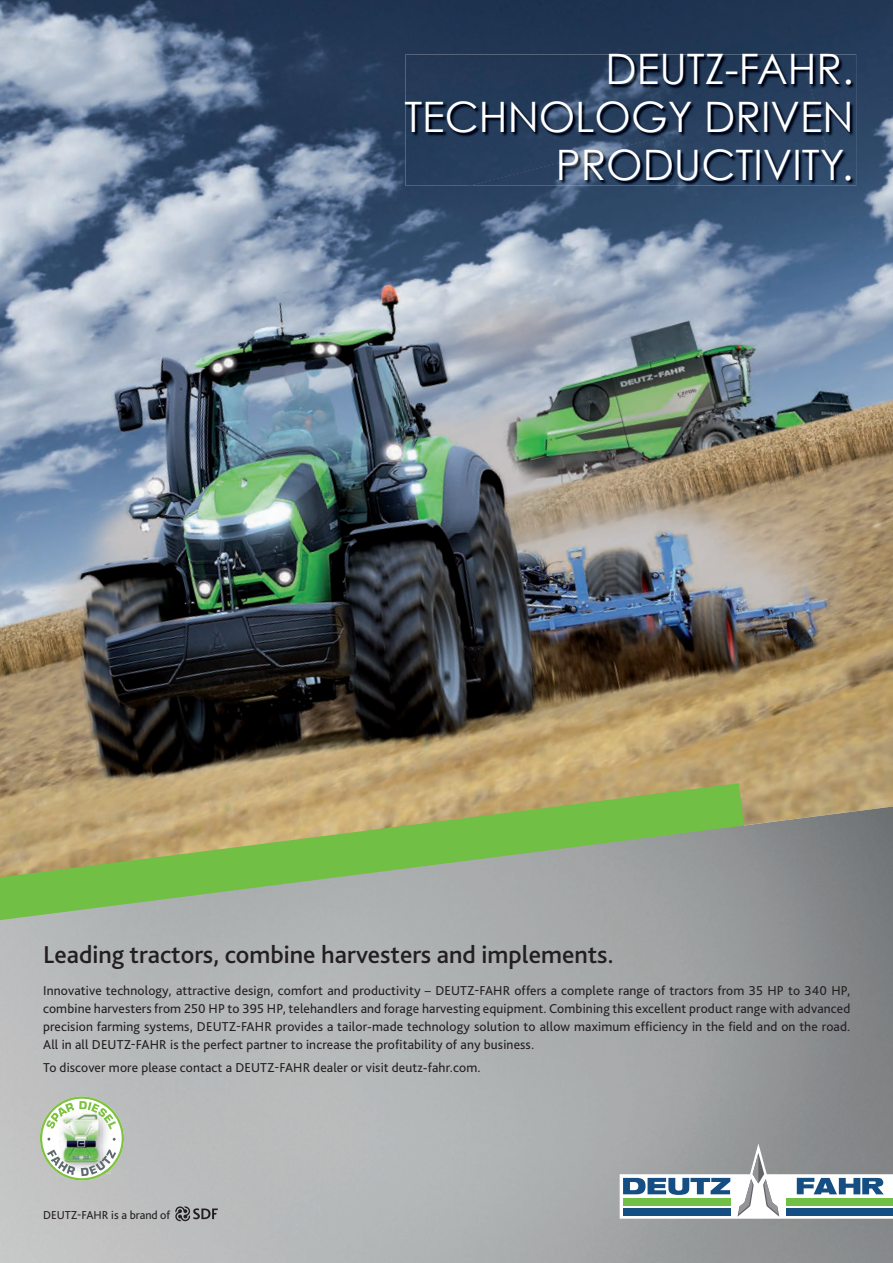
<style>
.page{position:relative;width:893px;height:1263px;background:#fff}
.page>*{position:absolute;margin:0;border:0;box-sizing:border-box;transform-origin:0 0}
.t1{font:42px/48px "Century Gothic";color:#fff;text-align:right}
.t2{font:500 25.5px "Bliss Pro";color:#231f20}
.t3{font:13.5px/18px "Bliss Pro";letter-spacing:.01em;color:#231f20;text-align:justify}
.t4{font:12px "Bliss Pro";color:#231f20}
</style>
<div class="page">
<img style="left:0;top:0;width:893px;height:806px">
<img style="left:406px;top:54px;width:235px;height:132px">
<img style="left:641px;top:54px;width:161px;height:132px">
<img style="left:802px;top:54px;width:54px;height:132px">
<img style="left:469px;top:137px;width:205px;height:49px">
<svg style="left:662px;top:183px;width:13px;height:3px"></svg>
<svg style="left:0;top:783px;width:745px;height:23px;background:#b7a96e"></svg>
<img style="left:0;top:806px;width:893px;height:457px">
<svg style="left:620px;top:1144px;width:273px;height:75px"></svg>
<div style="left:623px;top:1208px;width:107px;height:7px;background:#144e82"></div>
<div style="left:623px;top:1198px;width:107px;height:8px;background:#71bf44"></div>
<div style="left:786px;top:1208px;width:107px;height:7px;background:#144e82"></div>
<div style="left:786px;top:1198px;width:107px;height:8px;background:#71bf44"></div>
<svg style="left:40px;top:1096px;width:84px;height:84px"></svg>
<svg style="left:175px;top:1206px;width:43px;height:15px"></svg>
<h1 class="t1" style="left:404px;top:44px;width:451px">DEUTZ-FAHR.<br>TECHNOLOGY DRIVEN<br>PRODUCTIVITY.</h1>
<h2 class="t2" style="left:43px;top:938px;width:572px">Leading tractors, combine harvesters and implements.</h2>
<p class="t3" style="left:43px;top:982px;width:809px">Innovative technology, attractive design, comfort and productivity – DEUTZ-FAHR offers a complete range of tractors from 35 HP to 340 HP, combine harvesters from 250 HP to 395 HP, telehandlers and forage harvesting equipment. Combining this excellent product range with advanced precision farming systems, DEUTZ-FAHR provides a tailor-made technology solution to allow maximum efficiency in the field and on the road.<br>All in all DEUTZ-FAHR is the perfect partner to increase the profitability of any business.</p>
<p class="t3" style="left:43px;top:1058px;width:439px">To discover more please contact a DEUTZ-FAHR dealer or visit deutz-fahr.com.</p>
<p class="t4" style="left:43px;top:1207px;width:129px">DEUTZ-FAHR is a brand of</p>
</div>
